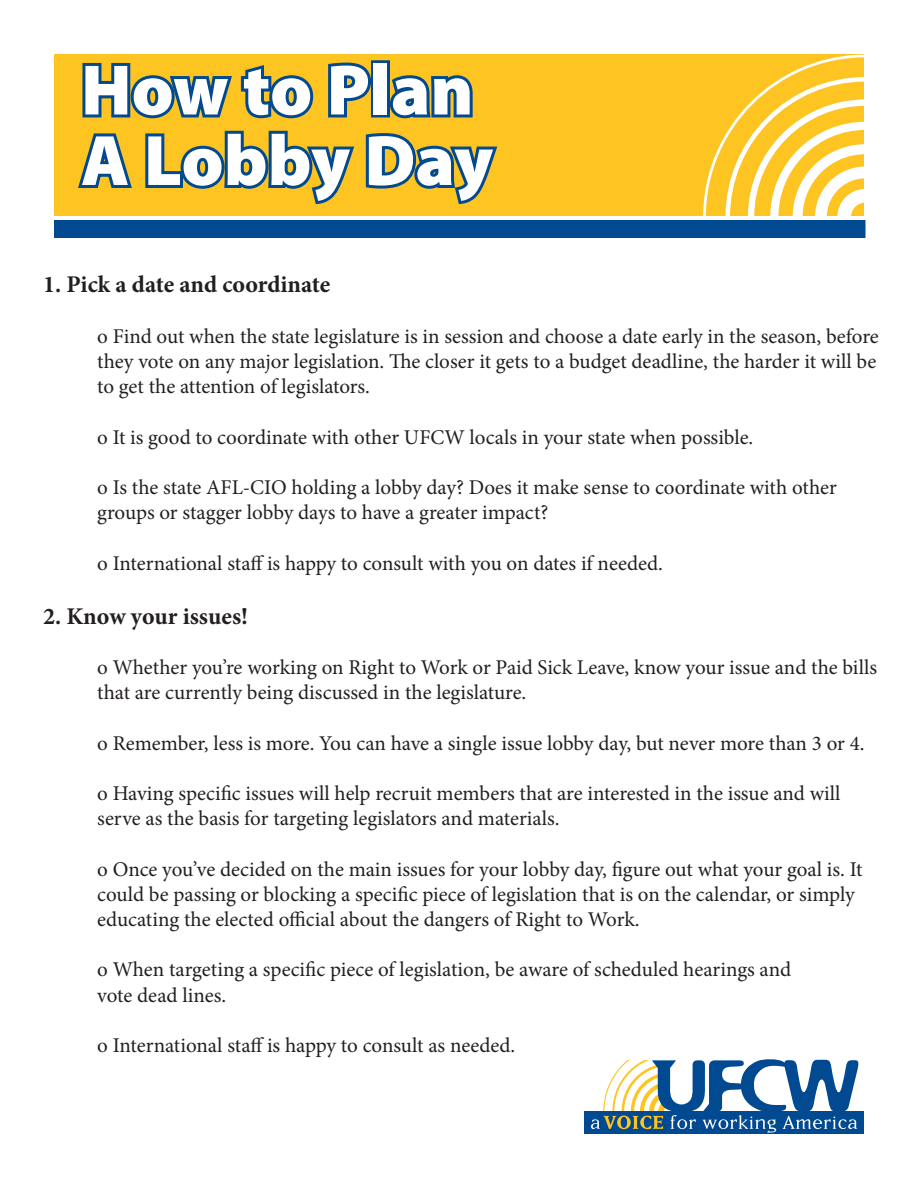
<style>
.page{position:relative;width:918px;height:1188px;background:#fff}
.page>*{position:absolute;margin:0;border:0;box-sizing:border-box;transform-origin:0 0}
.t1{font:900 72px/70.5px "Myriad Pro";color:#fff}
.t2{font:700 24px "Minion Pro";color:#231f20}
.t3{font:21px/25.2px "Minion Pro";letter-spacing:-.005em;color:#231f20}
</style>
<div class="page">
<div style="left:54px;top:54px;width:810px;height:162px;background:#fec422"></div>
<svg style="left:703px;top:54px;width:161px;height:162px"></svg>
<svg style="left:82px;top:62px;width:232px;height:57px"></svg>
<svg style="left:328px;top:62px;width:47px;height:56px"></svg>
<div style="left:371px;top:60px;width:19px;height:57px;border:6px solid #014990"></div>
<svg style="left:387px;top:72px;width:86px;height:47px"></svg>
<svg style="left:78px;top:133px;width:54px;height:55px"></svg>
<svg style="left:145px;top:130px;width:353px;height:75px"></svg>
<div style="left:585px;top:1111px;width:279px;height:23px;background:#014990"></div>
<svg style="left:591px;top:1059px;width:268px;height:73px"></svg>
<div style="left:54px;top:220px;width:812px;height:18px;background:#014990"></div>
<p class="t1" style="left:81px;top:56px;width:414px">How to Plan<br>A Lobby Day</p>
<p class="t2" style="left:43px;top:268px;width:289px">1. Pick a date and coordinate</p>
<p class="t3" style="left:97px;top:324px;width:783px;text-align:justify">o Find out when the state legislature is in session and choose a date early in the season, before they vote on any major legislation. The closer it gets to a budget deadline, the harder it will be to get the attention of legislators.</p>
<p class="t3" style="left:97px;top:424px;width:658px">o It is good to coordinate with other UFCW locals in your state when possible.</p>
<p class="t3" style="left:97px;top:475px;width:741px">o Is the state AFL-CIO holding a lobby day? Does it make sense to coordinate with other groups or stagger lobby days to have a greater impact?</p>
<p class="t3" style="left:97px;top:550px;width:567px">o International staff is happy to consult with you on dates if needed.</p>
<p class="t2" style="left:43px;top:599px;width:206px">2. Know your issues!</p>
<p class="t3" style="left:97px;top:655px;width:781px">o Whether you’re working on Right to Work or Paid Sick Leave, know your issue and the bills that are currently being discussed in the legislature.</p>
<p class="t3" style="left:97px;top:730px;width:769px">o Remember, less is more. You can have a single issue lobby day, but never more than 3 or 4.</p>
<p class="t3" style="left:97px;top:781px;width:745px">o Having specific issues will help recruit members that are interested in the issue and will serve as the basis for targeting legislators and materials.</p>
<p class="t3" style="left:97px;top:856px;width:767px">o Once you’ve decided on the main issues for your lobby day, figure out what your goal is. It could be passing or blocking a specific piece of legislation that is on the calendar, or simply educating the elected official about the dangers of Right to Work.</p>
<p class="t3" style="left:97px;top:957px;width:695px">o When targeting a specific piece of legislation, be aware of scheduled hearings and vote dead lines.</p>
<p class="t3" style="left:97px;top:1033px;width:420px">o International staff is happy to consult as needed.</p>
</div>
